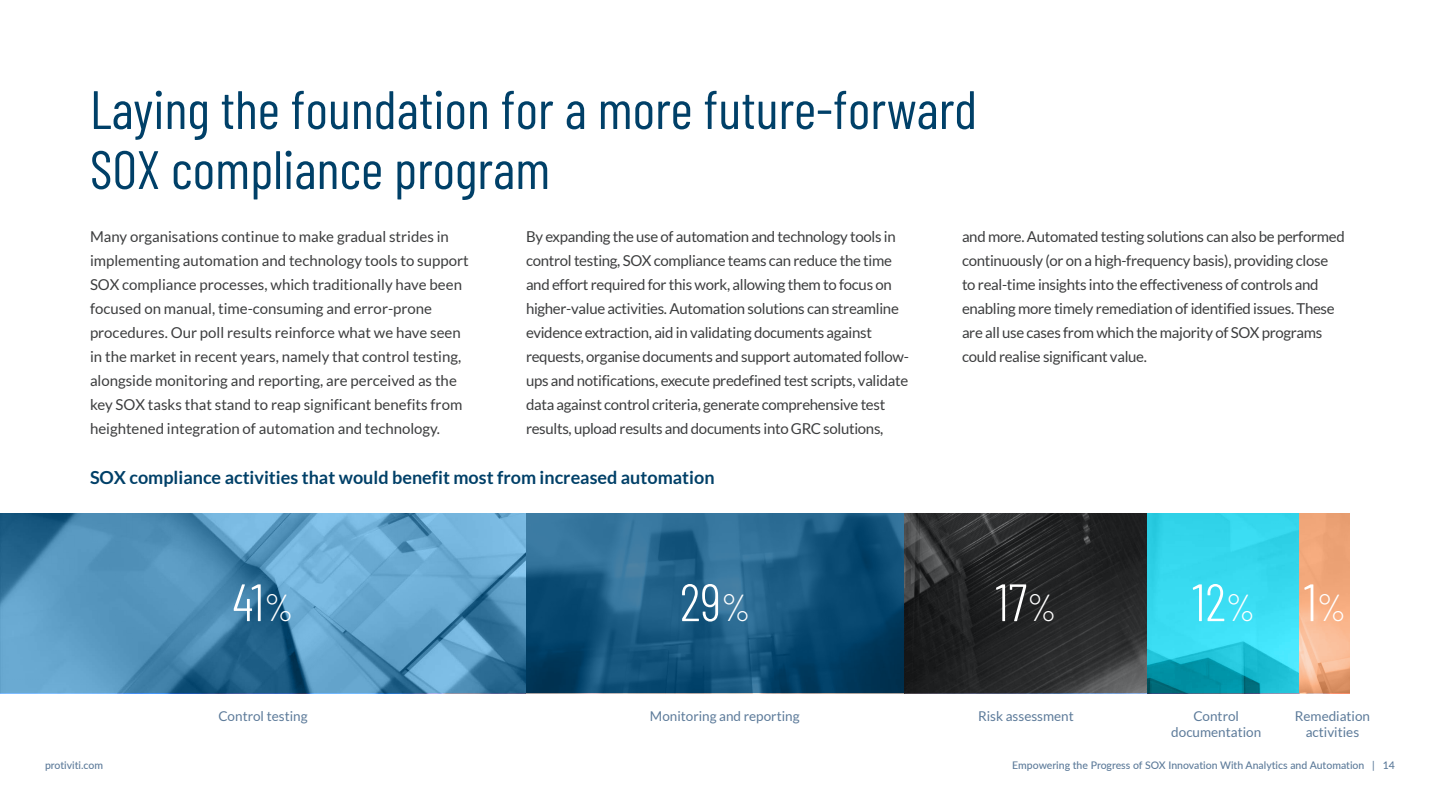
<style>
.page{position:relative;width:1440px;height:810px;background:#fff}
.page>*{position:absolute;margin:0;border:0;box-sizing:border-box;transform-origin:0 0}
.New_Section_Title{font:54px/60px "Barlow Condensed";color:#004068}
.Lato_Body{font:300 52.5px "Barlow Condensed";color:#fff}
.Subtitle{font:700 18px "Lato";color:#004068}
.Lato_Body-2{font:15px/24px "Lato";letter-spacing:-.02em;color:#3c3d3e}
.Lato_Body-3{font:15px/24px "Lato";color:#3c3d3e}
.Chart_Graphic_Label_Left_Aligned{font:13.5px/16.5px "Lato";color:#5d7b9a;text-align:center}
.t1{font:500 10.5px "Lato";color:#5d7b9a}
.s1{font-size:37.5px}
</style>
<div class="page">
<img style="left:526px;top:513px;width:378px;height:180px">
<svg style="left:904px;top:513px;width:244px;height:180px;background:#292a2b"></svg>
<svg style="left:1148px;top:513px;width:152px;height:180px;background:#2fcee4"></svg>
<svg style="left:1300px;top:513px;width:50px;height:180px;background:#f1ad83"></svg>
<svg style="left:0;top:513px;width:526px;height:180px;background:#5595bd"></svg>
<p class="New_Section_Title" style="left:90px;top:76px;width:889px">Laying the foundation for a more future-forward<br>SOX compliance program</p>
<p class="Lato_Body-3" style="left:90px;top:225px;width:380px">Many organisations continue to make gradual strides in implementing automation and technology tools to support SOX compliance processes, which traditionally have been focused on manual, time-consuming and error-prone procedures. Our poll results reinforce what we have seen in the market in recent years, namely that control testing, alongside monitoring and reporting, are perceived as the key SOX tasks that stand to reap significant benefits from heightened integration of automation and technology.</p>
<p class="Lato_Body-2" style="left:526px;top:225px;width:384px">By expanding the use of automation and technology tools in control testing, SOX compliance teams can reduce the time and effort required for this work, allowing them to focus on higher-value activities. Automation solutions can streamline evidence extraction, aid in validating documents against requests, organise documents and support automated follow&shy;ups and notifications, execute predefined test scripts, validate data against control criteria, generate comprehensive test results, upload results and documents into GRC solutions,</p>
<p class="Lato_Body-2" style="left:962px;top:225px;width:384px">and more. Automated testing solutions can also be performed continuously (or on a high-frequency basis), providing close to real-time insights into the effectiveness of controls and enabling more timely remediation of identified issues. These are all use cases from which the majority of SOX programs could realise significant value.</p>
<p class="Subtitle" style="left:90px;top:467px;width:626px">SOX compliance activities that would benefit most from increased automation</p>
<p class="Lato_Body" style="left:232px;top:565px;width:63px">41<span class="s1">%</span></p>
<p class="Lato_Body" style="left:680px;top:565px;width:72px">29<span class="s1">%</span></p>
<p class="Lato_Body" style="left:995px;top:565px;width:63px">17<span class="s1">%</span></p>
<p class="Lato_Body" style="left:1192px;top:565px;width:65px">12<span class="s1">%</span></p>
<p class="Lato_Body" style="left:1304px;top:565px;width:44px">1<span class="s1">%</span></p>
<p class="Chart_Graphic_Label_Left_Aligned" style="left:218px;top:707px;width:91px">Control testing</p>
<p class="Chart_Graphic_Label_Left_Aligned" style="left:650px;top:707px;width:151px">Monitoring and reporting</p>
<p class="Chart_Graphic_Label_Left_Aligned" style="left:978px;top:707px;width:97px">Risk assessment</p>
<p class="Chart_Graphic_Label_Left_Aligned" style="left:1171px;top:707px;width:91px">Control documentation</p>
<p class="Chart_Graphic_Label_Left_Aligned" style="left:1295px;top:707px;width:77px">Remediation activities</p>
<p class="t1" style="left:45px;top:758px;width:60px">protiviti.com</p>
<p class="t1" style="left:1012px;top:758px;width:384px">Empowering the Progress of SOX Innovation With Analytics and Automation | 14</p>
</div>
